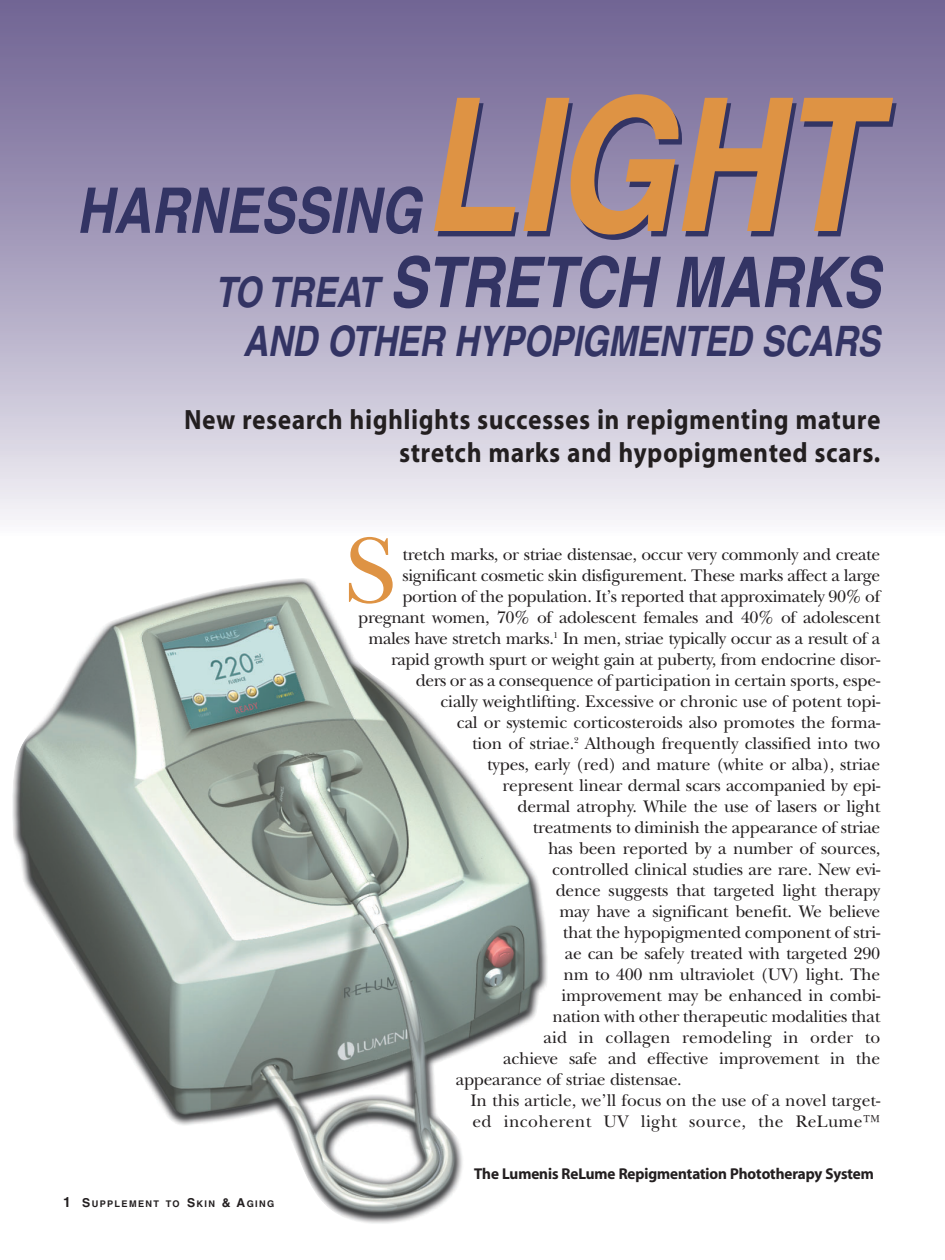
<style>
.page{position:relative;width:945px;height:1260px;background:#fff}
.page>*{position:absolute;margin:0;border:0;box-sizing:border-box;transform-origin:0 0}
.t1{font:italic 700 condensed 185.5px "Helvetica";letter-spacing:-.01em;color:#de9344}
.t2{font:97.3px "New Baskerville";color:#de9344}
.t3{font:italic 700 condensed 70px "Helvetica";letter-spacing:-.01em;color:#333464}
.t4{font:italic 700 condensed 63px "Helvetica";color:#333464}
.t5{font:italic 700 condensed 42px "Helvetica";letter-spacing:-.01em;color:#333464}
.t6{font:28px/33.6px "Myriad Headline";letter-spacing:.045em;color:#231f20;text-align:right;scale:.9 1}
.t7{font:17.5px "New Baskerville";letter-spacing:-.015em;color:#231f20}
.t8{font:17.5px "New Baskerville";letter-spacing:.02em;color:#231f20}
.t9{font:17.5px "New Baskerville";letter-spacing:.005em;color:#231f20}
.t10{font:15.75px "Myriad Headline";color:#231f20}
.t11{font:700 9.1px "Helvetica";letter-spacing:.15em;color:#231f20}
.s1{font-size:42px}
.s2{font-size:14px}
.s3{font-size:12.25px}
</style>
<div class="page">
<div style="left:0;top:0;width:945px;height:536px;background:linear-gradient(to bottom,#6a5d8f,#f2f0f5)"></div>
<img style="left:12px;top:578px;width:536px;height:646px">
<h1 class="t1" style="left:423px;top:98px;width:451px">LIGHT</h1>
<h3 class="t3" style="left:215px;top:257px;width:667px"><span class="s1">TO TREAT</span> STRETCH MARKS</h3>
<h3 class="t5" style="left:243px;top:326px;width:639px">AND OTHER HYPOPIGMENTED SCARS</h3>
<h3 class="t4" style="left:77px;top:188px;width:346px">HARNESSING</h3>
<h3 class="t6" style="left:184px;top:405px;width:775px">New research highlights successes in repigmenting mature stretch marks and hypopigmented scars.</h3>
<p class="t11" style="left:63px;top:1201px;width:213px"><span class="s2">1</span> <span class="s3">S</span>UPPLEMENT TO <span class="s3">S</span>KIN <span class="s3">&amp; A</span>GING</p>
<h2 class="t2" style="left:345px;top:536px;width:52px">S</h2>
<p class="t7" style="left:403px;top:548px;width:479px">tretch marks, or striae distensae, occur very commonly and create</p>
<p class="t7" style="left:403px;top:569px;width:479px">significant cosmetic skin disfigurement. These marks affect a large</p>
<p class="t7" style="left:403px;top:590px;width:479px">portion of the population. It’s reported that approximately 90% of</p>
<p class="t7" style="left:358px;top:611px;width:523px">pregnant women, 70% of adolescent females and 40% of adolescent</p>
<p class="t7" style="left:368px;top:632px;width:513px">males have stretch marks.<sup>1</sup> In men, striae typically occur as a result of a</p>
<p class="t7" style="left:391px;top:653px;width:491px">rapid growth spurt or weight gain at puberty, from endocrine disor-</p>
<p class="t7" style="left:416px;top:674px;width:466px">ders or as a consequence of participation in certain sports, espe-</p>
<p class="t7" style="left:440px;top:695px;width:441px">cially weightlifting. Excessive or chronic use of potent topi-</p>
<p class="t7" style="left:457px;top:716px;width:425px">cal or systemic corticosteroids also promotes the forma-</p>
<p class="t7" style="left:472px;top:737px;width:410px">tion of striae.<sup>2</sup> Although frequently classified into two</p>
<p class="t7" style="left:487px;top:758px;width:394px">types, early (red) and mature (white or alba), striae</p>
<p class="t7" style="left:502px;top:779px;width:379px">represent linear dermal scars accompanied by epi-</p>
<p class="t7" style="left:518px;top:800px;width:364px">dermal atrophy. While the use of lasers or light</p>
<p class="t7" style="left:533px;top:821px;width:349px">treatments to diminish the appearance of striae</p>
<p class="t7" style="left:548px;top:842px;width:334px">has been reported by a number of sources,</p>
<p class="t7" style="left:552px;top:863px;width:330px">controlled clinical studies are rare. New evi-</p>
<p class="t7" style="left:556px;top:884px;width:326px">dence suggests that targeted light therapy</p>
<p class="t7" style="left:559px;top:905px;width:322px">may have a significant benefit. We believe</p>
<p class="t7" style="left:563px;top:926px;width:319px">that the hypopigmented component of stri-</p>
<p class="t7" style="left:565px;top:947px;width:317px">ae can be safely treated with targeted 290</p>
<p class="t7" style="left:564px;top:968px;width:318px">nm to 400 nm ultraviolet (UV) light. The</p>
<p class="t7" style="left:562px;top:989px;width:320px">improvement may be enhanced in combi-</p>
<p class="t7" style="left:552px;top:1010px;width:329px">nation with other therapeutic modalities that</p>
<p class="t9" style="left:544px;top:1031px;width:338px">aid in collagen remodeling in order to</p>
<p class="t7" style="left:503px;top:1052px;width:379px">achieve safe and effective improvement in the</p>
<p class="t7" style="left:456px;top:1073px;width:227px">appearance of striae distensae.</p>
<p class="t7" style="left:470px;top:1094px;width:411px">In this article, we’ll focus on the use of a novel target-</p>
<p class="t8" style="left:472px;top:1115px;width:409px">ed incoherent UV light source, the ReLume™</p>
<p class="t10" style="left:474px;top:1168px;width:401px">The Lumenis ReLume Repigmentation Phototherapy System</p>
</div>
